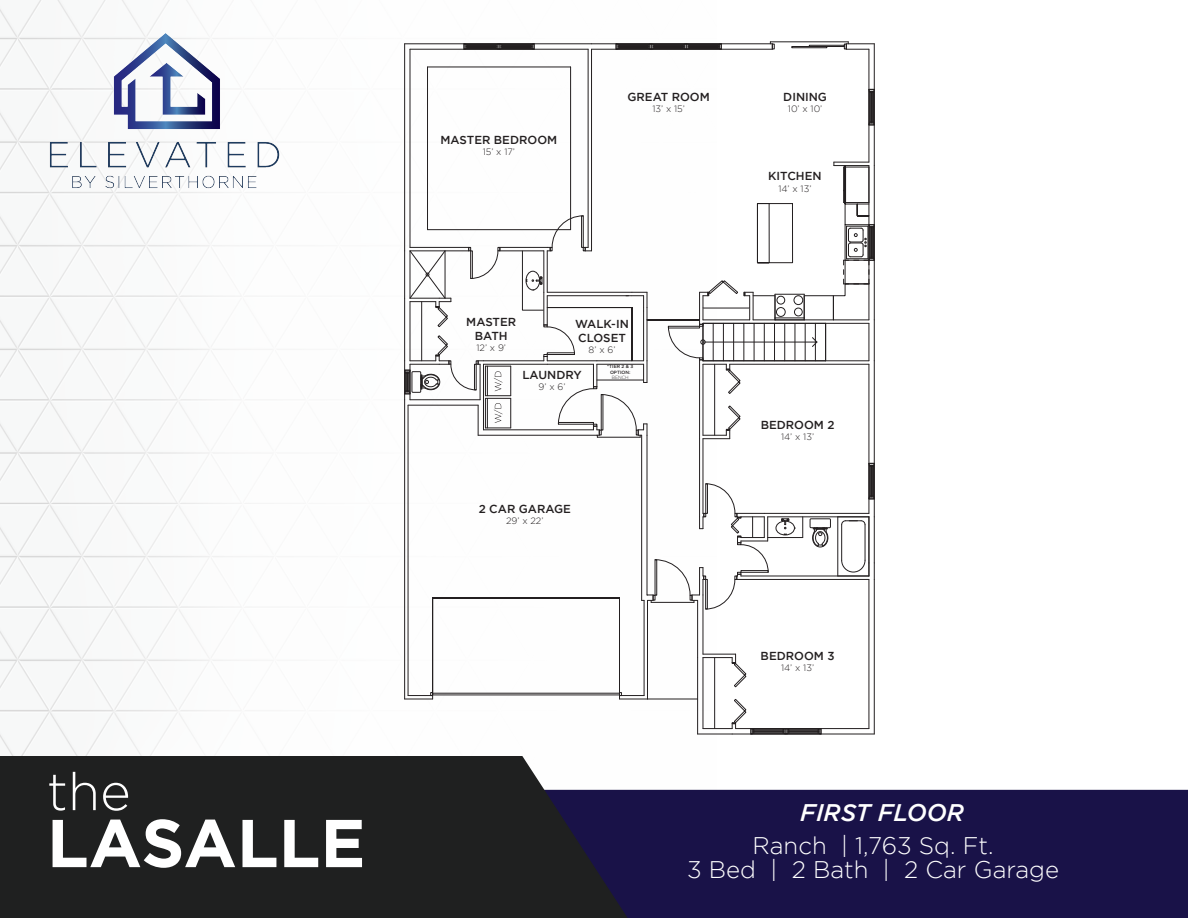
<style>
.page{position:relative;width:1188px;height:918px;background:#fff}
.page>*{position:absolute;margin:0;border:0;box-sizing:border-box;transform-origin:0 0}
.t1{font:700 67.5px "Gotham";color:#fff}
.t2{font:300 52.5px "Gotham";color:#fff}
.t3{font:300 24px/24px "Gotham";color:#fff;text-align:center}
.t4{font:italic 500 24px "Gotham";color:#fff}
.t5{font:500 11.55px/14px "Gotham";color:#231f20}
.t6{font:300 9.3px "Gotham";color:#231f20}
.t7{font:500 4.65px/5.6px "Gotham";color:#231f20;text-align:center}
.s1{font-weight:300}
</style>
<div class="page">
<img style="left:0;top:0;width:717px;height:790px">
<div style="left:636px;top:790px;width:552px;height:128px;background:#191248"></div>
<svg style="left:0;top:756px;width:636px;height:162px;background:#262629"></svg>
<img style="left:47px;top:33px;width:241px;height:157px">
<div style="left:810px;top:519px;width:21px;height:9px;border:1px solid #231f20"></div>
<svg style="left:812px;top:528px;width:16px;height:19px"></svg>
<hr style="left:408px;top:405px;width:1px;height:291px;background:#231f20">
<hr style="left:404px;top:400px;width:1px;height:299px;background:#231f20">
<hr style="left:410px;top:49px;width:1px;height:198px;background:#231f20">
<hr style="left:404px;top:44px;width:1px;height:207px;background:#231f20">
<hr style="left:721px;top:44px;width:51px;height:1px;background:#231f20">
<hr style="left:721px;top:49px;width:51px;height:1px;background:#231f20">
<hr style="left:534px;top:44px;width:58px;height:1px;background:#231f20">
<hr style="left:534px;top:49px;width:54px;height:1px;background:#231f20">
<hr style="left:405px;top:44px;width:59px;height:1px;background:#231f20">
<hr style="left:410px;top:49px;width:54px;height:1px;background:#231f20">
<hr style="left:588px;top:49px;width:1px;height:198px;background:#231f20">
<hr style="left:591px;top:49px;width:1px;height:202px;background:#231f20">
<hr style="left:644px;top:600px;width:1px;height:96px;background:#231f20">
<hr style="left:647px;top:600px;width:1px;height:99px;background:#231f20">
<hr style="left:641px;top:435px;width:1px;height:165px;background:#231f20">
<hr style="left:647px;top:435px;width:1px;height:160px;background:#231f20">
<hr style="left:703px;top:439px;width:1px;height:74px;background:#231f20">
<hr style="left:699px;top:439px;width:1px;height:78px;background:#231f20">
<hr style="left:698px;top:734px;width:34px;height:1px;background:#231f20">
<hr style="left:821px;top:734px;width:53px;height:1px;background:#231f20">
<hr style="left:821px;top:728px;width:48px;height:1px;background:#231f20">
<hr style="left:874px;top:579px;width:1px;height:155px;background:#231f20">
<hr style="left:869px;top:579px;width:1px;height:150px;background:#231f20">
<hr style="left:741px;top:576px;width:128px;height:1px;background:#231f20">
<hr style="left:738px;top:579px;width:131px;height:1px;background:#231f20">
<hr style="left:764px;top:513px;width:105px;height:1px;background:#231f20">
<hr style="left:768px;top:517px;width:101px;height:1px;background:#231f20">
<hr style="left:874px;top:517px;width:1px;height:46px;background:#231f20">
<hr style="left:874px;top:361px;width:1px;height:102px;background:#231f20">
<hr style="left:869px;top:364px;width:1px;height:99px;background:#231f20">
<hr style="left:874px;top:320px;width:1px;height:41px;background:#231f20">
<hr style="left:869px;top:323px;width:1px;height:38px;background:#231f20">
<hr style="left:874px;top:260px;width:1px;height:60px;background:#231f20">
<hr style="left:874px;top:166px;width:1px;height:59px;background:#231f20">
<hr style="left:869px;top:166px;width:1px;height:59px;background:#231f20">
<hr style="left:874px;top:125px;width:1px;height:41px;background:#231f20">
<hr style="left:869px;top:125px;width:1px;height:37px;background:#231f20">
<hr style="left:874px;top:44px;width:1px;height:45px;background:#231f20">
<hr style="left:869px;top:49px;width:1px;height:40px;background:#231f20">
<svg style="left:841px;top:560px;width:34px;height:19px"></svg>
<hr style="left:865px;top:525px;width:1px;height:35px;background:#231f20">
<hr style="left:841px;top:525px;width:1px;height:35px;background:#231f20">
<hr style="left:838px;top:517px;width:1px;height:59px;background:#231f20">
<hr style="left:838px;top:576px;width:31px;height:1px;background:#231f20">
<hr style="left:869px;top:517px;width:1px;height:59px;background:#231f20">
<hr style="left:730px;top:364px;width:139px;height:1px;background:#231f20">
<hr style="left:730px;top:361px;width:139px;height:1px;background:#231f20">
<hr style="left:750px;top:323px;width:119px;height:1px;background:#231f20">
<hr style="left:753px;top:320px;width:116px;height:1px;background:#231f20">
<svg style="left:802px;top:517px;width:1px;height:20px"></svg>
<hr style="left:768px;top:537px;width:35px;height:1px;background:#231f20">
<hr style="left:697px;top:600px;width:1px;height:58px;background:#231f20">
<hr style="left:703px;top:595px;width:1px;height:59px;background:#231f20">
<hr style="left:697px;top:658px;width:1px;height:76px;background:#231f20">
<svg style="left:642px;top:483px;width:127px;height:126px"></svg>
<div style="left:655px;top:560px;width:2px;height:35px;border:1px solid #231f20"></div>
<hr style="left:834px;top:162px;width:35px;height:1px;background:#231f20">
<hr style="left:834px;top:165px;width:35px;height:1px;background:#231f20">
<svg style="left:405px;top:692px;width:28px;height:8px"></svg>
<svg style="left:619px;top:692px;width:28px;height:8px"></svg>
<div style="left:432px;top:598px;width:188px;height:95px;border:1px dashed #231f20"></div>
<svg style="left:703px;top:654px;width:119px;height:81px"></svg>
<hr style="left:751px;top:728px;width:35px;height:1px;background:#231f20">
<hr style="left:751px;top:734px;width:35px;height:1px;background:#231f20">
<div style="left:870px;top:465px;width:2px;height:32px;border:1px solid #231f20"></div>
<hr style="left:870px;top:466px;width:1px;height:30px;background:#231f20">
<div style="left:872px;top:465px;width:2px;height:32px;border:1px solid #231f20"></div>
<svg style="left:841px;top:496px;width:34px;height:29px"></svg>
<svg style="left:870px;top:463px;width:4px;height:4px"></svg>
<hr style="left:872px;top:466px;width:1px;height:30px;background:#231f20">
<hr style="left:874px;top:463px;width:1px;height:36px;background:#231f20">
<hr style="left:869px;top:463px;width:1px;height:36px;background:#231f20">
<div style="left:870px;top:91px;width:2px;height:32px;border:1px solid #231f20"></div>
<hr style="left:870px;top:92px;width:1px;height:30px;background:#231f20">
<div style="left:872px;top:91px;width:2px;height:32px;border:1px solid #231f20"></div>
<svg style="left:869px;top:122px;width:5px;height:4px"></svg>
<svg style="left:870px;top:89px;width:4px;height:4px"></svg>
<hr style="left:872px;top:92px;width:1px;height:30px;background:#231f20">
<hr style="left:874px;top:89px;width:1px;height:36px;background:#231f20">
<hr style="left:869px;top:89px;width:1px;height:36px;background:#231f20">
<hr style="left:770px;top:42px;width:78px;height:1px;background:#231f20">
<svg style="left:844px;top:42px;width:30px;height:8px"></svg>
<svg style="left:770px;top:42px;width:4px;height:7px"></svg>
<div style="left:809px;top:45px;width:36px;height:2px;border:1px solid #231f20"></div>
<div style="left:792px;top:46px;width:35px;height:2px;border:1px solid #231f20"></div>
<hr style="left:499px;top:49px;width:35px;height:1px;background:#231f20">
<svg style="left:464px;top:44px;width:71px;height:5px"></svg>
<hr style="left:464px;top:44px;width:35px;height:1px;background:#231f20">
<hr style="left:464px;top:49px;width:35px;height:1px;background:#231f20">
<div style="left:776px;top:521px;width:19px;height:14px;border:1px solid #231f20;border-radius:50%"></div>
<svg style="left:781px;top:518px;width:14px;height:17px"></svg>
<hr style="left:843px;top:167px;width:1px;height:36px;background:#231f20">
<hr style="left:815px;top:323px;width:1px;height:38px;background:#231f20">
<hr style="left:805px;top:323px;width:1px;height:38px;background:#231f20">
<hr style="left:703px;top:342px;width:114px;height:1px;background:#231f20">
<svg style="left:812px;top:337px;width:5px;height:10px"></svg>
<hr style="left:825px;top:323px;width:1px;height:38px;background:#231f20">
<hr style="left:647px;top:699px;width:51px;height:1px;background:#231f20">
<svg style="left:844px;top:166px;width:25px;height:51px"></svg>
<svg style="left:833px;top:224px;width:41px;height:96px"></svg>
<hr style="left:874px;top:225px;width:1px;height:35px;background:#231f20">
<hr style="left:869px;top:225px;width:1px;height:35px;background:#231f20">
<svg style="left:592px;top:44px;width:130px;height:6px"></svg>
<hr style="left:686px;top:44px;width:35px;height:1px;background:#231f20">
<hr style="left:686px;top:49px;width:35px;height:1px;background:#231f20">
<svg style="left:404px;top:67px;width:401px;height:372px"></svg>
<hr style="left:703px;top:308px;width:47px;height:1px;background:#231f20">
<h2 class="t2" style="left:47px;top:763px;width:85px">the</h2>
<h1 class="t1" style="left:47px;top:804px;width:320px">LASALLE</h1>
<p class="t5" style="left:441px;top:132px;width:118px">MASTER BEDROOM</p>
<p class="t6" style="left:483px;top:146px;width:34px">15’ x 17’</p>
<p class="t5" style="left:627px;top:89px;width:84px">GREAT ROOM</p>
<p class="t6" style="left:652px;top:104px;width:34px">13’ x 15’</p>
<p class="t5" style="left:466px;top:314px;width:51px;text-align:center">MASTER<br>BATH</p>
<p class="t6" style="left:476px;top:342px;width:31px">12’ x 9’</p>
<p class="t5" style="left:575px;top:317px;width:55px">WALK-IN<br>CLOSET</p>
<p class="t6" style="left:589px;top:344px;width:28px">8’ x 6’</p>
<p class="t5" style="left:522px;top:368px;width:61px">LAUNDRY</p>
<p class="t6" style="left:539px;top:382px;width:28px">9’ x 6’</p>
<p class="t7" style="left:607px;top:364px;width:28px">*TIER 2 &amp; 3<br>OPTION:<br><span class="s1">BENCH</span></p>
<p class="t5" style="left:479px;top:502px;width:94px">2 CAR GARAGE</p>
<p class="t6" style="left:506px;top:516px;width:39px">29’ x 22’</p>
<p class="t5" style="left:783px;top:89px;width:45px">DINING</p>
<p class="t6" style="left:788px;top:104px;width:36px">10’ x 10’</p>
<p class="t5" style="left:768px;top:169px;width:55px">KITCHEN</p>
<p class="t6" style="left:778px;top:183px;width:35px">14’ x 13’</p>
<p class="t5" style="left:761px;top:418px;width:75px">BEDROOM 2</p>
<p class="t6" style="left:781px;top:432px;width:35px">14’ x 13’</p>
<p class="t5" style="left:761px;top:648px;width:75px">BEDROOM 3</p>
<p class="t6" style="left:781px;top:662px;width:35px">14’ x 13’</p>
<p class="t4" style="left:800px;top:799px;width:165px">FIRST FLOOR</p>
<h3 class="t3" style="left:687px;top:833px;width:374px">Ranch | 1,763 Sq. Ft.<br>3 Bed | 2 Bath | 2 Car Garage</h3>
</div>
